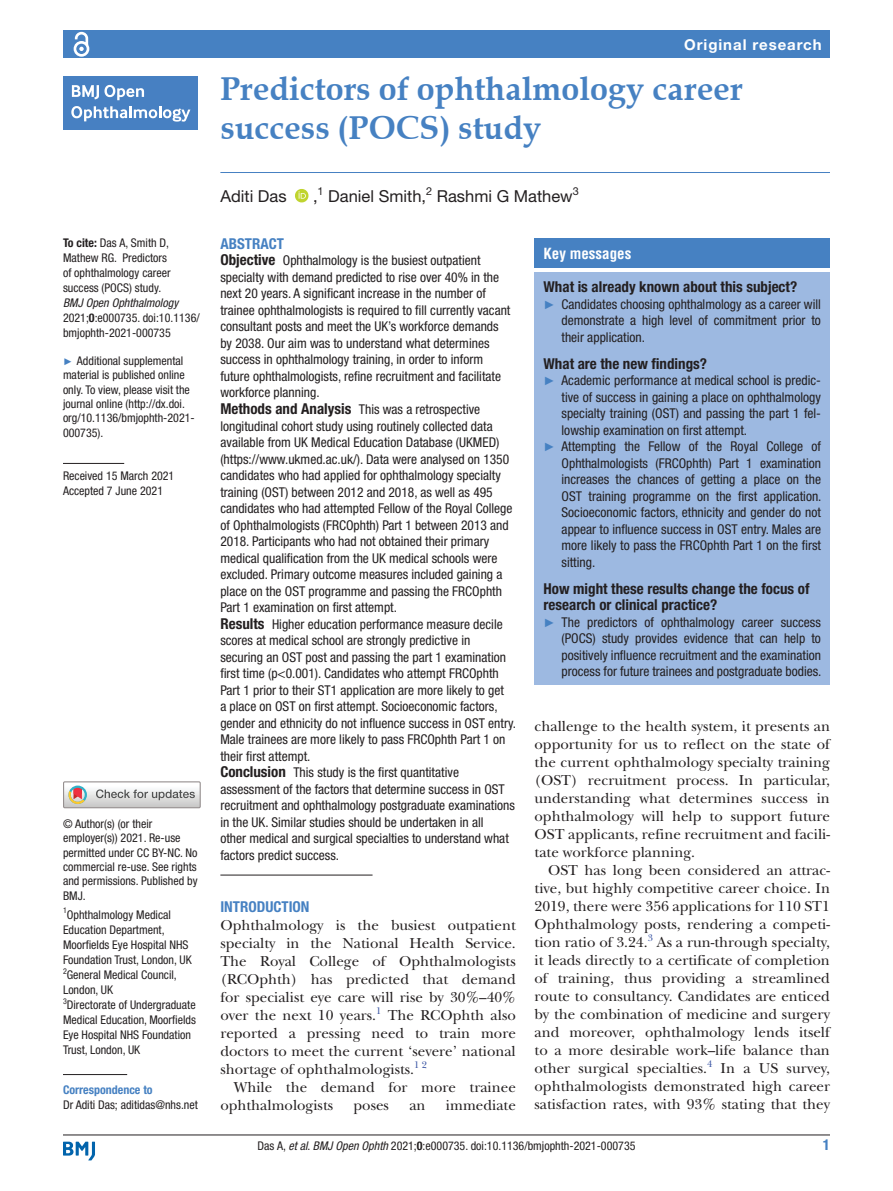
<style>
.page{position:relative;width:893px;height:1191px;background:#fff}
.page>*{position:absolute;margin:0;border:0;box-sizing:border-box;transform-origin:0 0}
.t1{font:700 33px/39px "Zapf Calligraphic 801 BT";color:#4681c2}
.t2{font:16.5px "Helvetica Neue LT Std";color:#231f20}
.t3{font:15px/18px "New Baskerville";color:#231f20;text-align:justify}
.t4{font:700 condensed 15px/16.5px "Helvetica Neue LT Std";color:#231f20}
.t5{font:700 condensed 15px "Helvetica Neue LT Std";color:#4681c2}
.t6{font:700 15px "Helvetica Neue LT Std";letter-spacing:.065em;color:#fff}
.t7{font:700 condensed 15px "Helvetica";color:#fff}
.t8{font:condensed 13.5px/16.5px "Helvetica Neue LT Std";color:#231f20;text-align:justify}
.t9{font:condensed 12px/15px "Helvetica Neue LT Std";color:#231f20}
.t10{font:700 condensed 12px "Helvetica Neue LT Std";color:#4681c2}
.t11{font:10.95px "Helvetica Neue LT Std";color:#231f20}
.t12{font:9.9px "New Baskerville";color:#3853a3}
.t13{font:condensed 7.95px "Helvetica Neue LT Std";color:#231f20}
.s1{font-weight:700}
.s2{font-style:italic}
.s3{font-family:"Arial";font-stretch:normal;font-size:9.75px;color:#4681c2}
.s4{font-weight:700;font-size:15px}
.s5{font-family:"Arial";font-stretch:normal;font-size:12px;color:#4681c2}
</style>
<div class="page">
<hr style="left:63px;top:1134px;width:767px;height:1px;background:#231f20">
<svg style="left:63px;top:1141px;width:32px;height:19px"></svg>
<div style="left:63px;top:31px;width:767px;height:27px;background:#4681c2"></div>
<svg style="left:73px;top:31px;width:17px;height:26px"></svg>
<hr style="left:220px;top:172px;width:610px;height:1px;background:#4681c2">
<svg style="left:295px;top:189px;width:13px;height:13px"></svg>
<hr style="left:63px;top:463px;width:61px;height:1px;background:#231f20">
<hr style="left:63px;top:1074px;width:64px;height:1px;background:#231f20">
<div style="left:63px;top:781px;width:138px;height:27px;border:1px solid #969090"></div>
<svg style="left:64px;top:782px;width:136px;height:25px"></svg>
<div style="left:63px;top:77px;width:135px;height:53px;background:#4780c2"></div>
<svg style="left:72px;top:85px;width:72px;height:15px"></svg>
<svg style="left:71px;top:106px;width:119px;height:16px"></svg>
<hr style="left:220px;top:874px;width:153px;height:1px;background:#231f20">
<div style="left:535px;top:238px;width:295px;height:30px;background:#4681c2"></div>
<div style="left:535px;top:272px;width:295px;height:413px;background:#9db9e1"></div>
<p class="t9" style="left:63px;top:235px;width:109px"><span class="s1">To cite:</span> Das A, Smith D,<br>Mathew RG. Predictors of ophthalmology career success (POCS) study.</p>
<p class="t9" style="left:63px;top:295px;width:138px"><span class="s2">BMJ Open Ophthalmology<br></span>2021;<span class="s1">0</span>:e000735. doi:10.1136/ bmjophth-2021-000735</p>
<p class="t9" style="left:63px;top:353px;width:133px;line-height:14.4px"><span class="s3">►</span> Additional supplemental material is published online only. To view, please visit the journal online (http://dx.doi. org/10.1136/bmjophth-2021-<br>000735).</p>
<p class="t9" style="left:63px;top:468px;width:113px">Received 15 March 2021<br>Accepted 7 June 2021</p>
<p class="t9" style="left:63px;top:816px;width:136px;line-height:14.4px">© Author(s) (or their employer(s)) 2021. Re-use permitted under CC BY-NC. No commercial re-use. See rights and permissions. Published by<br>BMJ.</p>
<p class="t13" style="left:63px;top:906px;width:5px">1</p>
<p class="t9" style="left:63px;top:907px;width:130px;text-indent:4px">Ophthalmology Medical<br>Education Department,<br>Moorfields Eye Hospital NHS<br>Foundation Trust, London, UK</p>
<p class="t13" style="left:63px;top:966px;width:5px">2</p>
<p class="t9" style="left:63px;top:967px;width:134px;text-indent:4px">General Medical Council,<br>London, UK<br><sup>3</sup>Directorate of Undergraduate<br>Medical Education, Moorfields<br>Eye Hospital NHS Foundation<br>Trust, London, UK</p>
<p class="t10" style="left:63px;top:1083px;width:91px">Correspondence to</p>
<p class="t9" style="left:63px;top:1097px;width:136px">Dr Aditi Das; aditidas@nhs.net</p>
<p class="t6" style="left:684px;top:35px;width:139px">Original research</p>
<h1 class="t1" style="left:220px;top:69px;width:524px">Predictors of ophthalmology career success (POCS) study</h1>
<p class="t2" style="left:220px;top:187px;width:68px">Aditi Das</p>
<p class="t11" style="left:318px;top:185px;width:8px">1</p>
<p class="t2" style="left:328px;top:187px;width:99px">Daniel Smith,</p>
<p class="t11" style="left:426px;top:185px;width:8px">2</p>
<p class="t2" style="left:437px;top:187px;width:137px">Rashmi G Mathew</p>
<p class="t11" style="left:573px;top:185px;width:8px">3</p>
<p class="t2" style="left:313px;top:187px;width:6px">,</p>
<p class="t5" style="left:220px;top:234px;width:65px">ABSTRACT</p>
<p class="t8" style="left:220px;top:252px;width:297px;text-align:left"><span class="s4">Objective</span> Ophthalmology is the busiest outpatient specialty with demand predicted to rise over 40% in the next 20 years. A significant increase in the number of trainee ophthalmologists is required to fill currently vacant consultant posts and meet the UK’s workforce demands<br>by 2038. Our aim was to understand what determines success in ophthalmology training, in order to inform<br>future ophthalmologists, refine recruitment and facilitate workforce planning.<br><span class="s4">Methods and Analysis</span> This was a retrospective longitudinal cohort study using routinely collected data available from UK Medical Education Database (UKMED) (https://www.ukmed.ac.uk/). Data were analysed on 1350 candidates who had applied for ophthalmology specialty training (OST) between 2012 and 2018, as well as 495 candidates who had attempted Fellow of the Royal College of Ophthalmologists (FRCOphth) Part 1 between 2013 and 2018. Participants who had not obtained their primary medical qualification from the UK medical schools were excluded. Primary outcome measures included gaining a place on the OST programme and passing the FRCOphth Part 1 examination on first attempt.<br><span class="s4">Results</span> Higher education performance measure decile scores at medical school are strongly predictive in securing an OST post and passing the part 1 examination first time (p&lt;0.001). Candidates who attempt FRCOphth Part 1 prior to their ST1 application are more likely to get<br>a place on OST on first attempt. Socioeconomic factors, gender and ethnicity do not influence success in OST entry.<br>Male trainees are more likely to pass FRCOphth Part 1 on their first attempt.<br><span class="s4">Conclusion</span> This study is the first quantitative assessment of the factors that determine success in OST recruitment and ophthalmology postgraduate examinations in the UK. Similar studies should be undertaken in all<br>other medical and surgical specialties to understand what factors predict success.</p>
<p class="t5" style="left:220px;top:897px;width:91px">INTRODUCTION</p>
<p class="t3" style="left:220px;top:916px;width:297px">Ophthalmology is the busiest outpatient specialty in the National Health Service.<br>The Royal College of Ophthalmologists (RCOphth) has predicted that demand for specialist eye care will rise by 30%–40% over the next 10 years.<sup>1</sup> The RCOphth also reported a pressing need to train more doctors to meet the current ‘severe’ national shortage of ophthalmologists.</p>
<p class="t12" style="left:414px;top:1058px;width:14px">1 2</p>
<p class="t3" style="left:220px;top:1078px;width:297px;text-indent:14px">While the demand for more trainee ophthalmologists</p>
<p class="t3" style="left:354px;top:1096px;width:37px">poses</p>
<p class="t3" style="left:409px;top:1096px;width:18px">an</p>
<p class="t3" style="left:446px;top:1096px;width:71px">immediate</p>
<p class="t7" style="left:544px;top:244px;width:89px">Key messages</p>
<p class="t4" style="left:544px;top:278px;width:255px">What is already known about this subject?</p>
<p class="t8" style="left:562px;top:295px;width:261px;text-indent:-18px"><span class="s5">►</span> Candidates choosing ophthalmology as a career will demonstrate a high level of commitment prior to their application.</p>
<p class="t4" style="left:544px;top:355px;width:165px">What are the new findings?</p>
<p class="t8" style="left:544px;top:372px;width:279px"><span class="s5">►</span> Academic performance at medical school is predic-</p>
<p class="t8" style="left:562px;top:388px;width:261px">tive of success in gaining a place on ophthalmology</p>
<p class="t8" style="left:562px;top:405px;width:261px">specialty training (OST) and passing the part 1 fel-</p>
<p class="t8" style="left:562px;top:421px;width:187px">lowship examination on first attempt.</p>
<p class="t8" style="left:544px;top:438px;width:279px"><span class="s5">►</span> Attempting the Fellow of the Royal College of</p>
<p class="t8" style="left:562px;top:454px;width:261px">Ophthalmologists (FRCOphth) Part 1 examination</p>
<p class="t8" style="left:562px;top:471px;width:261px">increases the chances of getting a place on the</p>
<p class="t8" style="left:562px;top:487px;width:261px">OST training programme on the first application.</p>
<p class="t8" style="left:562px;top:504px;width:261px">Socioeconomic factors, ethnicity and gender do not</p>
<p class="t8" style="left:562px;top:520px;width:261px">appear to influence success in OST entry. Males are</p>
<p class="t8" style="left:562px;top:537px;width:261px">more likely to pass the FRCOphth Part 1 on the first</p>
<p class="t8" style="left:562px;top:553px;width:35px">sitting.</p>
<p class="t4" style="left:544px;top:580px;width:267px">How might these results change the focus of research or clinical practice?</p>
<p class="t8" style="left:562px;top:613px;width:261px;text-indent:-18px"><span class="s5">►</span> The predictors of ophthalmology career success (POCS) study provides evidence that can help to positively influence recruitment and the examination process for future trainees and postgraduate bodies.</p>
<p class="t3" style="left:535px;top:717px;width:297px">challenge to the health system, it presents an opportunity for us to reflect on the state of the current ophthalmology specialty training (OST) recruitment process. In particular, understanding what determines success in ophthalmology will help to support future OST applicants, refine recruitment and facili&shy;tate workforce planning.</p>
<p class="t3" style="left:535px;top:861px;width:297px;text-indent:14px">OST has long been considered an attrac&shy;tive, but highly competitive career choice. In 2019, there were 356 applications for 110 ST1<br>Ophthalmology posts, rendering a competi&shy;tion ratio of 3.24.<sup>3</sup> As a run-through specialty, it leads directly to a certificate of completion of training, thus providing a streamlined route to consultancy. Candidates are enticed by the combination of medicine and surgery and moreover, ophthalmology lends itself to a more desirable work–life balance than other surgical specialties.<sup>4</sup></p>
<p class="t3" style="left:535px;top:1059px;width:297px;text-indent:186px">In a US survey, ophthalmologists demonstrated high career satisfaction rates, with 93% stating that they</p>
<p class="t9" style="left:257px;top:1137px;width:380px">Das A, <span class="s2">et al</span>. <span class="s2">BMJ Open Ophth</span> 2021;<span class="s1">0</span>:e000735. doi:10.1136/bmjophth-2021-000735</p>
<p class="t5" style="left:823px;top:1135px;width:9px">1</p>
</div>
